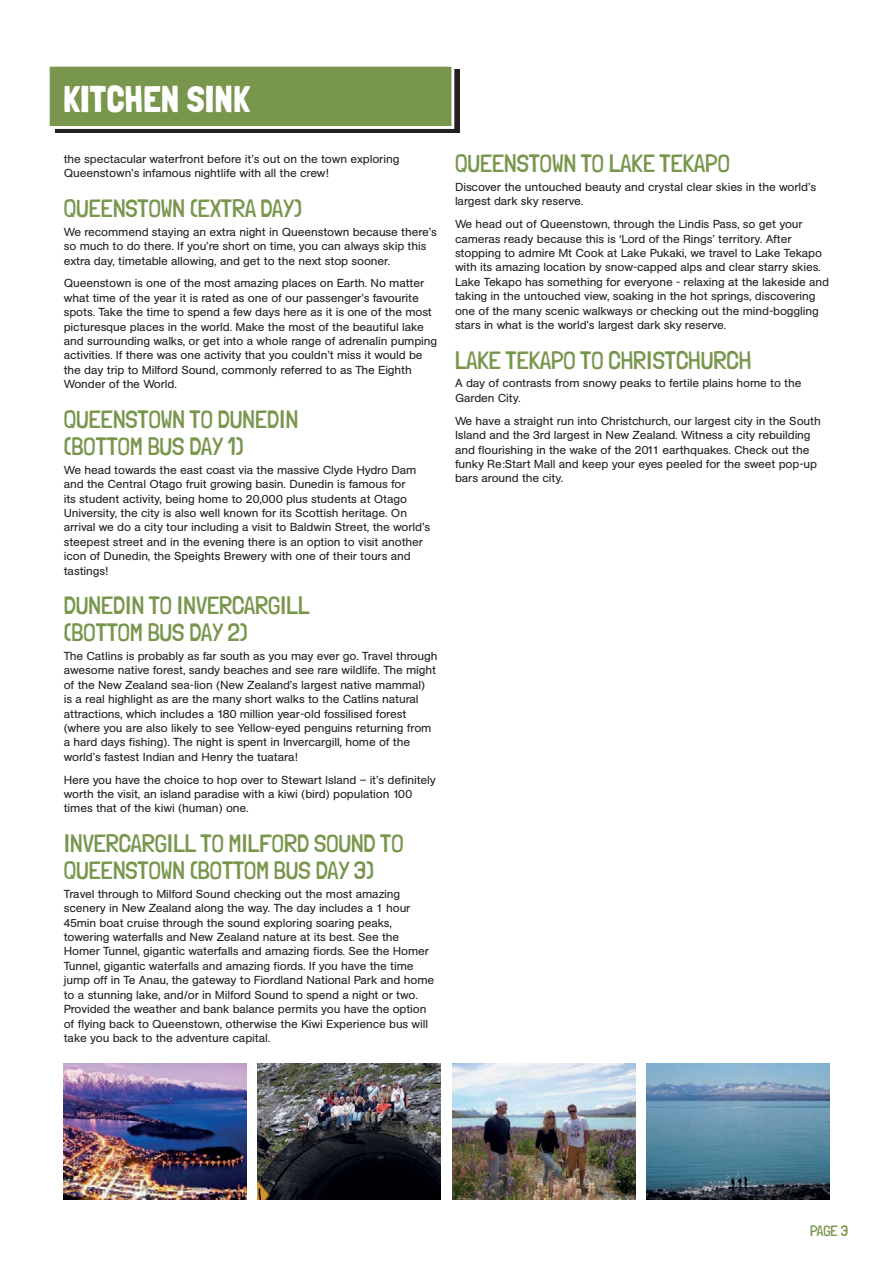
<style>
.page{position:relative;width:893px;height:1263px;background:#fff}
.page>*{position:absolute;margin:0;border:0;box-sizing:border-box;transform-origin:0 0}
.t1{font:37.2px "Londrina Solid";color:#fff}
.t2{font:25.05px/27px "Londrina";color:#78964c}
.t3{font:15px "Londrina";color:#78964c}
.t4{font:11.55px/14.4px "AG Buch BQ";letter-spacing:-.01em;color:#231f20;scale:1.04 1}
</style>
<div class="page">
<img style="left:64px;top:1063px;width:183px;height:136px">
<img style="left:258px;top:1063px;width:183px;height:136px">
<img style="left:452px;top:1063px;width:183px;height:136px">
<img style="left:646px;top:1063px;width:183px;height:136px">
<div style="left:55px;top:70px;width:405px;height:63px;background:#231f20"></div>
<div style="left:47px;top:64px;width:407px;height:65px;background:#78964c;border:3px solid #fff"></div>
<h1 class="t1" style="left:63px;top:77px;width:188px">KITCHEN SINK</h1>
<p class="t4" style="left:64px;top:152px;width:324px">the spectacular waterfront before it’s out on the town exploring<br>Queenstown’s infamous nightlife with all the crew!</p>
<h2 class="t2" style="left:64px;top:194px;width:240px">QUEENSTOWN (EXTRA DAY)</h2>
<p class="t4" style="left:64px;top:225px;width:360px">We recommend staying an extra night in Queenstown because there’s so much to do there. If you’re short on time, you can always skip this extra day, timetable allowing, and get to the next stop sooner.</p>
<p class="t4" style="left:64px;top:276px;width:361px">Queenstown is one of the most amazing places on Earth. No matter what time of the year it is rated as one of our passenger’s favourite spots. Take the time to spend a few days here as it is one of the most picturesque places in the world. Make the most of the beautiful lake and surrounding walks, or get into a whole range of adrenalin pumping activities. If there was one activity that you couldn’t miss it would be the day trip to Milford Sound, commonly referred to as The Eighth Wonder of the World.</p>
<h2 class="t2" style="left:64px;top:405px;width:236px">QUEENSTOWN TO DUNEDIN (BOTTOM BUS DAY 1)</h2>
<p class="t4" style="left:64px;top:463px;width:354px">We head towards the east coast via the massive Clyde Hydro Dam and the Central Otago fruit growing basin. Dunedin is famous for<br>its student activity, being home to 20,000 plus students at Otago University, the city is also well known for its Scottish heritage. On arrival we do a city tour including a visit to Baldwin Street, the world’s steepest street and in the evening there is an option to visit another icon of Dunedin, the Speights Brewery with one of their tours and tastings!</p>
<h2 class="t2" style="left:64px;top:592px;width:247px">DUNEDIN TO INVERCARGILL (BOTTOM BUS DAY 2)</h2>
<p class="t4" style="left:64px;top:649px;width:361px">The Catlins is probably as far south as you may ever go. Travel through awesome native forest, sandy beaches and see rare wildlife. The might of the New Zealand sea-lion (New Zealand’s largest native mammal)<br>is a real highlight as are the many short walks to the Catlins natural attractions, which includes a 180 million year-old fossilised forest (where you are also likely to see Yellow-eyed penguins returning from a hard days fishing). The night is spent in Invercargill, home of the world’s fastest Indian and Henry the tuatara!</p>
<p class="t4" style="left:64px;top:773px;width:359px">Here you have the choice to hop over to Stewart Island – it’s definitely worth the visit, an island paradise with a kiwi (bird) population 100 times that of the kiwi (human) one.</p>
<h2 class="t2" style="left:64px;top:829px;width:341px">INVERCARGILL TO MILFORD SOUND TO<br>QUEENSTOWN (BOTTOM BUS DAY 3)</h2>
<p class="t4" style="left:64px;top:887px;width:358px">Travel through to Milford Sound checking out the most amazing scenery in New Zealand along the way. The day includes a 1 hour 45min boat cruise through the sound exploring soaring peaks, towering waterfalls and New Zealand nature at its best. See the Homer Tunnel, gigantic waterfalls and amazing fiords. See the Homer Tunnel, gigantic waterfalls and amazing fiords. If you have the time jump off in Te Anau, the gateway to Fiordland National Park and home to a stunning lake, and/or in Milford Sound to spend a night or two.<br>Provided the weather and bank balance permits you have the option of flying back to Queenstown, otherwise the Kiwi Experience bus will take you back to the adventure capital.</p>
<h2 class="t2" style="left:455px;top:150px;width:276px">QUEENSTOWN TO LAKE TEKAPO</h2>
<p class="t4" style="left:455px;top:180px;width:349px">Discover the untouched beauty and crystal clear skies in the world’s largest dark sky reserve.</p>
<p class="t4" style="left:455px;top:217px;width:361px">We head out of Queenstown, through the Lindis Pass, so get your cameras ready because this is ‘Lord of the Rings’ territory. After stopping to admire Mt Cook at Lake Pukaki, we travel to Lake Tekapo with its amazing location by snow-capped alps and clear starry skies.<br>Lake Tekapo has something for everyone - relaxing at the lakeside and taking in the untouched view, soaking in the hot springs, discovering one of the many scenic walkways or checking out the mind-boggling stars in what is the world’s largest dark sky reserve.</p>
<h2 class="t2" style="left:455px;top:346px;width:298px">LAKE TEKAPO TO CHRISTCHURCH</h2>
<p class="t4" style="left:455px;top:376px;width:335px">A day of contrasts from snowy peaks to fertile plains home to the<br>Garden City.</p>
<p class="t4" style="left:455px;top:414px;width:353px">We have a straight run into Christchurch, our largest city in the South Island and the 3rd largest in New Zealand. Witness a city rebuilding and flourishing in the wake of the 2011 earthquakes. Check out the funky Re:Start Mall and keep your eyes peeled for the sweet pop-up bars around the city.</p>
<p class="t3" style="left:810px;top:1221px;width:39px">PAGE 3</p>
</div>
